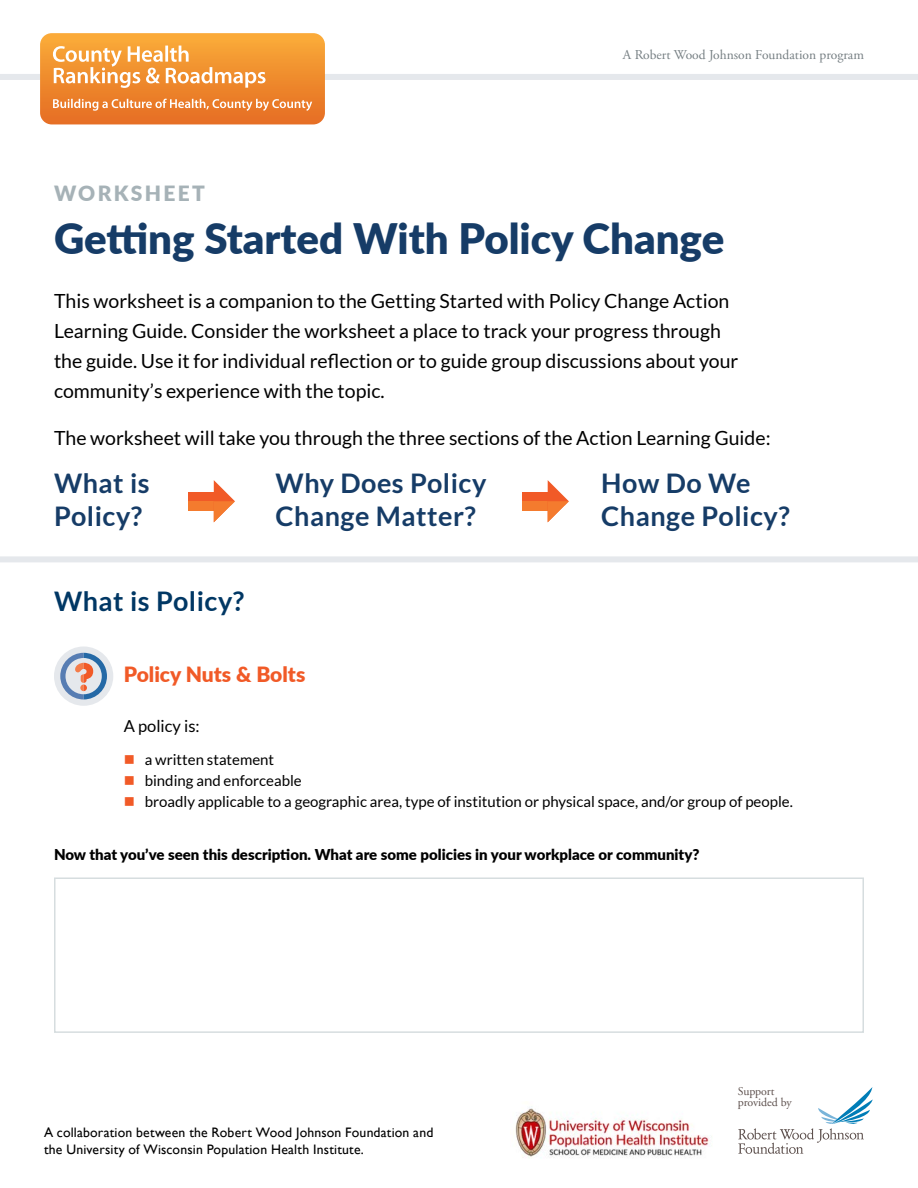
<style>
.page{position:relative;width:918px;height:1188px;background:#fff}
.page>*{position:absolute;margin:0;border:0;box-sizing:border-box;transform-origin:0 0}
.t1{font:900 42px "Lato";color:#163c67}
.t2{font:700 27px/33px "Lato";letter-spacing:.02em;color:#163c67}
.t3{font:700 27px "Lato";letter-spacing:.02em;color:#003764}
.t4{font:900 21px "Lato";color:#f15a27}
.t5{font:900 21px "Lato";letter-spacing:.11em;color:#a6b2b7}
.t6{font:19.5px/30px "Lato";color:#000}
.t7{font:16.5px "Lato";color:#000}
.t8{font:15px/21px "Lato";color:#000}
.t9{font:900 15px "Lato";color:#000}
.t10{font:13.8px/16.8px "Gill Sans";letter-spacing:.015em;color:#000}
.t11{font:13.5px "Adobe Garamond Pro";color:#767f83}
.t12{font:11.85px/10.9px "Adobe Garamond Pro";letter-spacing:-.015em;color:#5e514e}
</style>
<div class="page">
<div style="left:0;top:556px;width:918px;height:6px;background:#e5e8ec"></div>
<div style="left:188px;top:492px;width:27px;height:19px;background:#f15a27"></div>
<div style="left:188px;top:501px;width:26px;height:10px;background:#f47b2e"></div>
<svg style="left:214px;top:480px;width:21px;height:42px"></svg>
<div style="left:522px;top:492px;width:27px;height:19px;background:#f15a27"></div>
<div style="left:522px;top:501px;width:26px;height:10px;background:#f47b2e"></div>
<svg style="left:548px;top:480px;width:21px;height:42px"></svg>
<div style="left:54px;top:647px;width:59px;height:59px;background:#e5e8ec;border-radius:50%"></div>
<svg style="left:60px;top:653px;width:47px;height:46px"></svg>
<div style="left:54px;top:878px;width:810px;height:155px;border:2px solid #d6dddf"></div>
<svg style="left:738px;top:1087px;width:135px;height:67px"></svg>
<img style="left:515px;top:1106px;width:194px;height:52px">
<div style="left:0;top:74px;width:918px;height:6px;background:#e5e8ec"></div>
<svg style="left:40px;top:33px;width:285px;height:91px;background:#f19a47"></svg>
<p class="t5" style="left:54px;top:177px;width:152px">WORKSHEET</p>
<p class="t11" style="left:623px;top:47px;width:243px">A Robert Wood Johnson Foundation program</p>
<h1 class="t1" style="left:54px;top:207px;width:672px">Getting Started With Policy Change</h1>
<p class="t6" style="left:54px;top:286px;width:686px">This worksheet is a companion to the Getting Started with Policy Change Action Learning Guide. Consider the worksheet a place to track your progress through the guide. Use it for individual reflection or to guide group discussions about your community’s experience with the topic.</p>
<p class="t6" style="left:54px;top:423px;width:718px">The worksheet will take you through the three sections of the Action Learning Guide:</p>
<h2 class="t2" style="left:54px;top:466px;width:97px">What is<br>Policy?</h2>
<h2 class="t2" style="left:276px;top:466px;width:212px">Why Does Policy<br>Change Matter?</h2>
<h2 class="t2" style="left:601px;top:466px;width:190px">How Do We<br>Change Policy?</h2>
<h2 class="t3" style="left:54px;top:585px;width:192px">What is Policy?</h2>
<p class="t4" style="left:124px;top:659px;width:183px">Policy Nuts &amp; Bolts</p>
<p class="t7" style="left:124px;top:717px;width:78px">A policy is:</p>
<p class="t8" style="left:145px;top:749px;width:650px">a written statement<br>binding and enforceable<br>broadly applicable to a geographic area, type of institution or physical space, and/or group of people.</p>
<p class="t9" style="left:54px;top:843px;width:647px">Now that you’ve seen this description. What are some policies in your workplace or community?</p>
<p class="t10" style="left:44px;top:1124px;width:391px">A collaboration between the Robert Wood Johnson Foundation and the University of Wisconsin Population Health Institute.</p>
<p class="t12" style="left:738px;top:1086px;width:55px">Support provided by</p>
</div>
